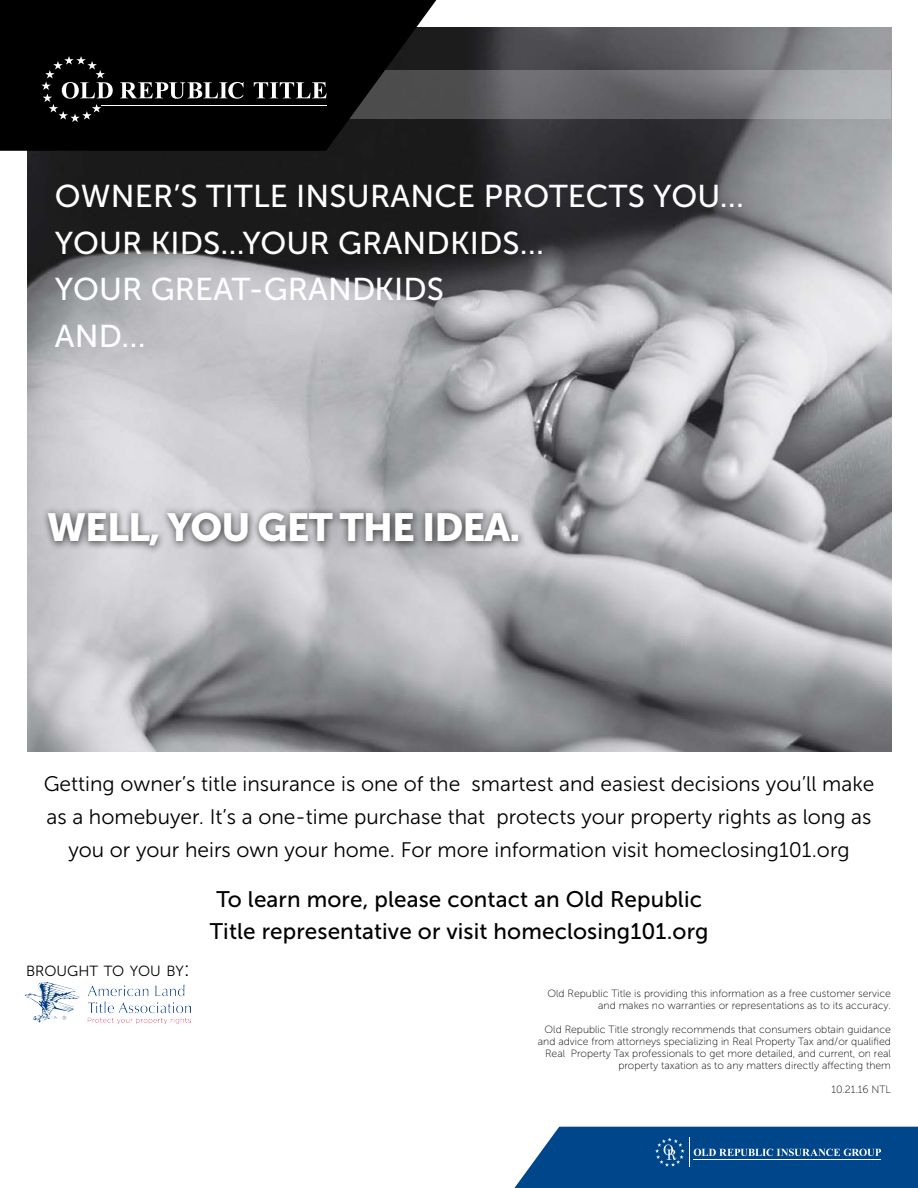
<style>
.page{position:relative;width:918px;height:1188px;background:#fff}
.page>*{position:absolute;margin:0;border:0;box-sizing:border-box;transform-origin:0 0}
.t1{font:39px "Museo Sans 900";letter-spacing:-.025em;color:#fff}
.t2{font:31.5px/46.5px "Museo Sans 500";letter-spacing:.005em;color:#fff}
.t3{font:22.5px/31.5px "Museo Sans 500";letter-spacing:.005em;color:#000}
.t4{font:21px/33px "Museo Sans 300";color:#000;text-align:center}
.t5{font:14.7px "Museo Sans 300";color:#000}
.t6{font:10.5px/12px "Museo Sans 100";color:#000;text-align:right}
.s1{font-size:21px}
</style>
<div class="page">
<img style="left:25px;top:983px;width:165px;height:40px">
<img style="left:27px;top:27px;width:864px;height:725px">
<div style="left:42px;top:506px;width:485px;height:49px;background:#000;opacity:.75"></div>
<svg style="left:436px;top:71px;width:455px;height:48px;background:#78787b"></svg>
<svg style="left:0;top:0;width:436px;height:151px;background:#070707"></svg>
<svg style="left:120px;top:82px;width:124px;height:17px"></svg>
<svg style="left:254px;top:82px;width:73px;height:16px"></svg>
<svg style="left:41px;top:56px;width:72px;height:66px;background:#242424"></svg>
<hr style="left:101px;top:105px;width:226px;height:1px;background:#fff">
<div style="left:507px;top:1123px;width:411px;height:65px;background:#000;opacity:.25"></div>
<svg style="left:514px;top:1127px;width:404px;height:61px;background:#175695"></svg>
<h2 class="t2" style="left:55px;top:173px;width:691px">OWNER’S TITLE INSURANCE PROTECTS YOU…<br>YOUR KIDS…YOUR GRANDKIDS…<br>YOUR GREAT-GRANDKIDS<br>AND…</h2>
<h1 class="t1" style="left:47px;top:506px;width:475px">WELL, YOU GET THE IDEA.</h1>
<p class="t4" style="left:44px;top:768px;width:832px">Getting owner’s title insurance is one of the smartest and easiest decisions you’ll make as a homebuyer. It’s a one-time purchase that protects your property rights as long as you or your heirs own your home. For more information visit homeclosing101.org</p>
<h3 class="t5" style="left:26px;top:963px;width:166px">BROUGHT TO YOU BY<span class="s1">:</span></h3>
<h3 class="t3" style="left:210px;top:884px;width:500px">To learn more, please contact an Old Republic<br>Title representative or visit homeclosing101.org</h3>
<p class="t6" style="left:547px;top:987px;width:345px">Old Republic Title is providing this information as a free customer service and makes no warranties or representations as to its accuracy.</p>
<p class="t6" style="left:538px;top:1023px;width:355px">Old Republic Title strongly recommends that consumers obtain guidance and advice from attorneys specializing in Real Property Tax and/or qualified Real Property Tax professionals to get more detailed, and current, on real property taxation as to any matters directly affecting them</p>
<p class="t6" style="left:832px;top:1083px;width:61px">10.21.16 NTL</p>
</div>
